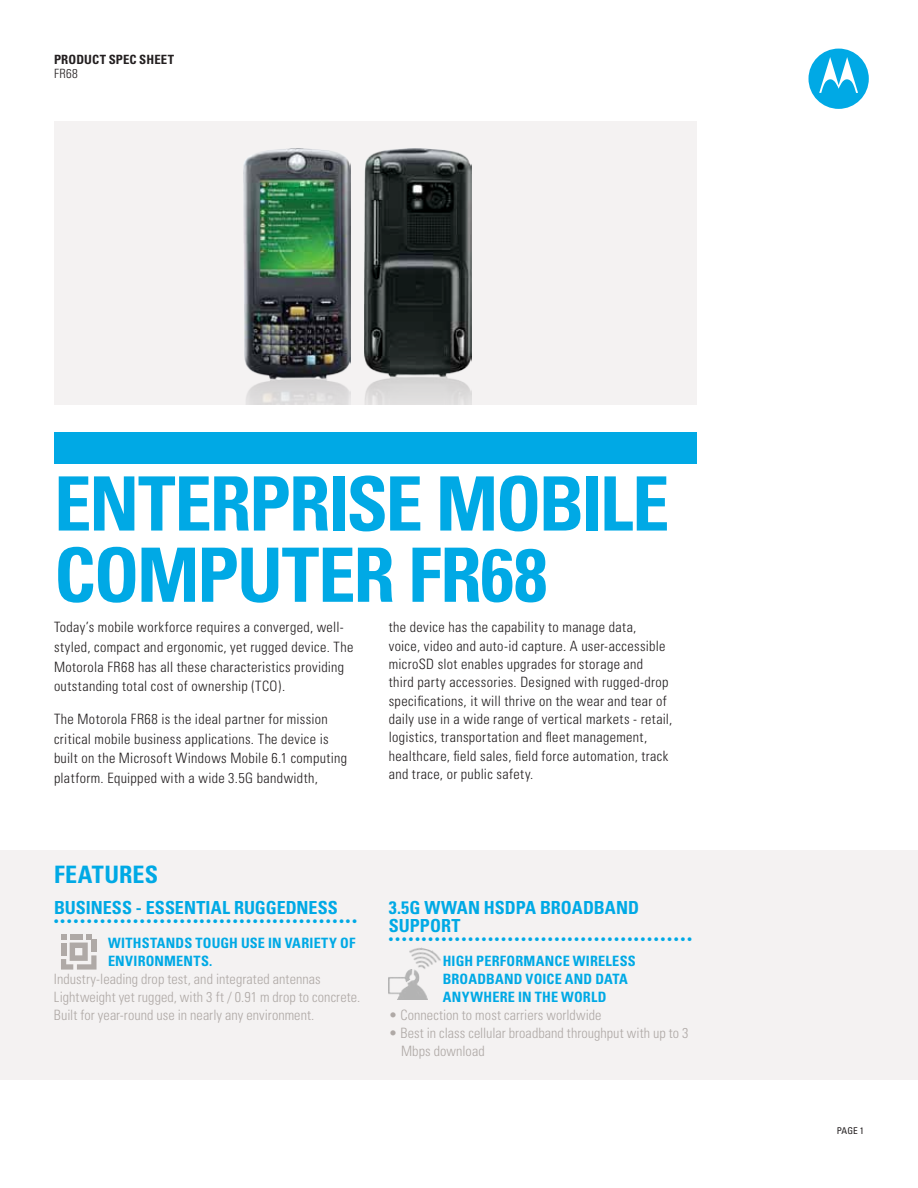
<style>
.page{position:relative;width:918px;height:1188px;background:#fff}
.page>*{position:absolute;margin:0;border:0;box-sizing:border-box;transform-origin:0 0}
.t1{font:700 condensed 75px "Univers";letter-spacing:-.02em;color:#00a9e5}
.t2{font:700 condensed 24px "Univers";color:#00a9e5}
.t3{font:700 condensed 18px/18.5px "Univers";color:#00a9e5}
.t4{font:300 condensed 14.25px/18.3px "Univers";letter-spacing:.025em;color:#231f20}
.t5{font:300 condensed 14.25px/18px "Univers";letter-spacing:.005em;color:#afa9a6}
.t6{font:700 condensed 14.25px/18px "Univers";letter-spacing:.025em;color:#00a9e5}
.t7{font:700 condensed 12.75px "Univers";letter-spacing:.01em;color:#231f20}
.t8{font:300 condensed 12.75px "Univers";color:#231f20}
.t9{font:700 condensed 10.5px "Univers";color:#00a9e5}
.t10{font:condensed 9.3px "Univers";color:#231f20}
</style>
<div class="page">
<div style="left:0;top:850px;width:918px;height:230px;background:#f4f2f2"></div>
<div style="left:809px;top:49px;width:60px;height:60px;background:#00a9e5;border-radius:50%"></div>
<svg style="left:819px;top:57px;width:39px;height:36px"></svg>
<div style="left:54px;top:432px;width:643px;height:31px;background:#00a9e5"></div>
<div style="left:54px;top:122px;width:643px;height:283px;background:#f4f2f2"></div>
<img style="left:364px;top:148px;width:107px;height:257px">
<img style="left:244px;top:148px;width:107px;height:257px">
<svg style="left:61px;top:934px;width:36px;height:36px"></svg>
<img style="left:409px;top:947px;width:32px;height:22px">
<img style="left:389px;top:969px;width:39px;height:30px">
<p class="t7" style="left:54px;top:52px;width:122px">PRODUCT SPEC SHEET</p>
<p class="t8" style="left:54px;top:66px;width:25px">FR68</p>
<h1 class="t1" style="left:54px;top:458px;width:123px">ENTERPR</h1>
<h1 class="t1" style="left:328px;top:458px;width:335px">ISE MOBILE</h1>
<h1 class="t1" style="left:54px;top:529px;width:183px">COMPUTER</h1>
<h1 class="t1" style="left:408px;top:529px;width:141px">FR68</h1>
<p class="t4" style="left:54px;top:617px;width:301px;line-height:19.6px">Today’s mobile workforce requires a converged, well&shy;styled, compact and ergonomic, yet rugged device. The Motorola FR68 has all these characteristics providing outstanding total cost of ownership (TCO).</p>
<p class="t4" style="left:54px;top:709px;width:295px;line-height:19.6px">The Motorola FR68 is the ideal partner for mission critical mobile business applications. The device is built on the Microsoft Windows Mobile 6.1 computing platform. Equipped with a wide 3.5G bandwidth,</p>
<p class="t4" style="left:389px;top:618px;width:285px">the device has the capability to manage data,<br>voice, video and auto-id capture. A user-accessible microSD slot enables upgrades for storage and<br>third party accessories. Designed with rugged-drop specifications, it will thrive on the wear and tear of daily use in a wide range of vertical markets - retail, logistics, transportation and fleet management, healthcare, field sales, field force automation, track and trace, or public safety.</p>
<h2 class="t2" style="left:54px;top:859px;width:52px">FEATURES</h2>
<p class="t3" style="left:54px;top:898px;width:59px">BUSINESS</p>
<p class="t3" style="left:136px;top:898px;width:20px">- ESSE</p>
<p class="t3" style="left:184px;top:898px;width:135px">NTIAL RUGGEDNESS</p>
<p class="t9" style="left:54px;top:914px;width:305px">• • • • • • • • • • • • • • • • • • • • • • • • • • • • • • • • • • • • • • • • • • • • • •</p>
<p class="t6" style="left:108px;top:934px;width:27px">WITHST</p>
<p class="t6" style="left:157px;top:934px;width:93px">ANDS TOUGH USE</p>
<p class="t6" style="left:268px;top:934px;width:81px">IN VARIETY OF</p>
<p class="t6" style="left:54px;top:952px;width:32px">E</p>
<p class="t6" style="left:115px;top:952px;width:99px">NVIRONMENTS.</p>
<p class="t5" style="left:54px;top:970px;width:308px">Industry-leading drop test, and integrated antennas<br>Lightweight yet rugged, with 3 ft / 0.91 m drop to concrete.<br>Built for year-round use in nearly any environment.</p>
<p class="t3" style="left:389px;top:898px;width:250px">3.5G WWAN HSDPA BROADBAND<br>SUPPORT</p>
<p class="t9" style="left:389px;top:933px;width:305px">• • • • • • • • • • • • • • • • • • • • • • • • • • • • • • • • • • • • • • • • • • • • • •</p>
<p class="t6" style="left:443px;top:952px;width:43px">HIGH PERFOR</p>
<p class="t6" style="left:443px;top:952px;width:187px;text-indent:81px">MANCE WIRELESS<br>BROADBAND VOICE AND DATA<br>ANYWHERE</p>
<p class="t6" style="left:518px;top:988px;width:26px">IN THE</p>
<p class="t6" style="left:561px;top:988px;width:11px">WOR</p>
<p class="t6" style="left:591px;top:988px;width:15px">LD</p>
<p class="t5" style="left:389px;top:1006px;width:214px">• Connection to most carriers worldwide</p>
<p class="t5" style="left:401px;top:1024px;width:289px;text-indent:-12px">• Best in class cellular broadband throughput with up to 3<br>Mbps download</p>
<p class="t10" style="left:837px;top:1125px;width:29px">PAGE 1</p>
</div>
